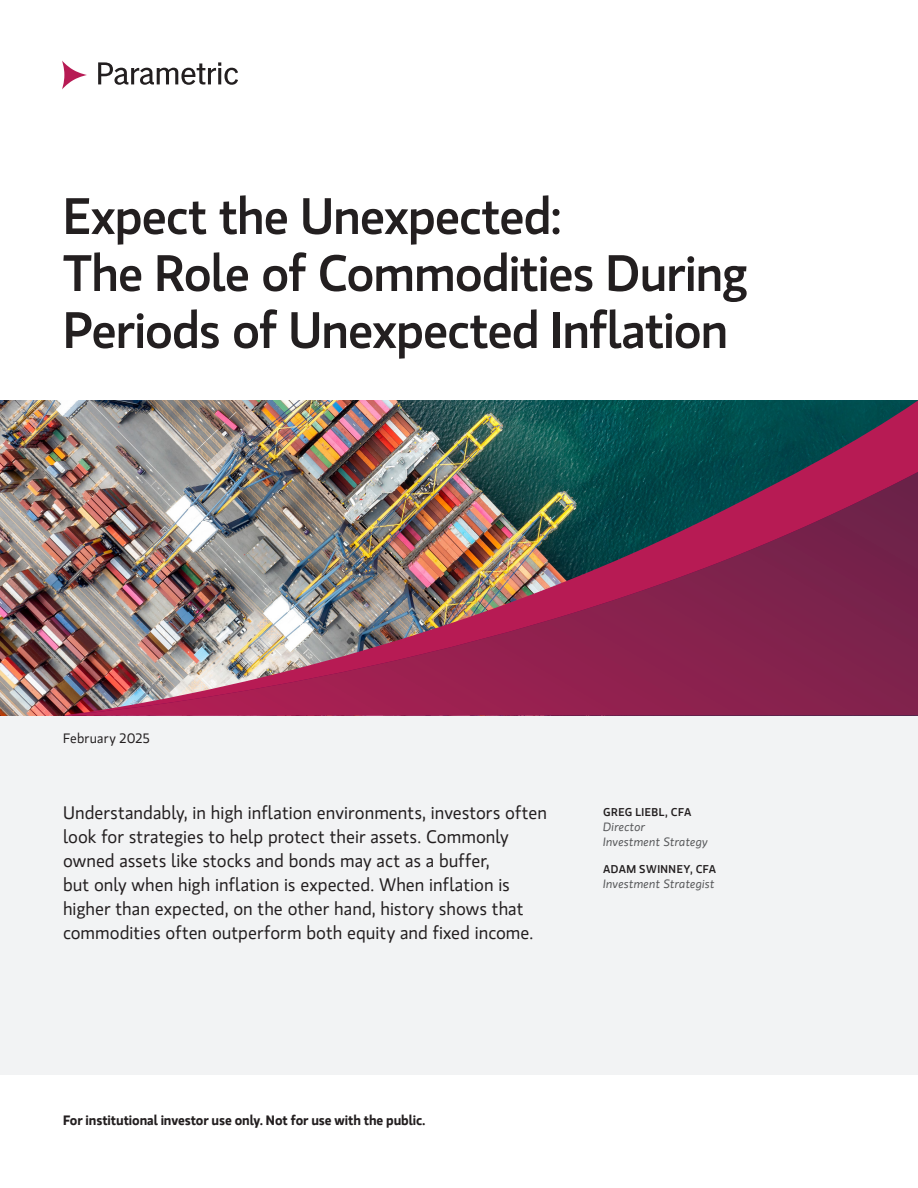
<style>
.page{position:relative;width:918px;height:1188px;background:#fff}
.page>*{position:absolute;margin:0;border:0;box-sizing:border-box;transform-origin:0 0}
.Title__36{font:500 51px/57px "MS Gloriola II Std";letter-spacing:-.025em;color:#231f20}
.Intro__12_Blue{font:18px/24px "MS Gloriola II Std";color:#231f20}
.Distribution_Line{font:700 13.5px "MS Gloriola II Std";letter-spacing:-.01em;color:#231f20}
.t1{font:13.5px "MS Gloriola II Std";letter-spacing:.015em;color:#231f20}
.Author_Title_Dark_Gray{font:italic 12px/15px "MS Gloriola II Std";letter-spacing:.015em;color:#57585a}
.Author_Name{font:500 11.25px "MS Gloriola II Std";letter-spacing:.04em;color:#231f20}
</style>
<div class="page">
<div style="left:0;top:400px;width:918px;height:676px;background:#f2f3f4"></div>
<img style="left:0;top:400px;width:63px;height:316px">
<img style="left:63px;top:400px;width:855px;height:72px">
<img style="left:63px;top:472px;width:855px;height:244px">
<svg style="left:98px;top:62px;width:140px;height:23px"></svg>
<svg style="left:62px;top:61px;width:25px;height:28px"></svg>
<p class="Title__36" style="left:63px;top:186px;width:686px">Expect the Unexpected:<br>The Role of Commodities During<br>Periods of Unexpected Inflation</p>
<p class="t1" style="left:63px;top:729px;width:88px">February 2025</p>
<p class="Intro__12_Blue" style="left:63px;top:800px;width:485px">Understandably, in high inflation environments, investors often look for strategies to help protect their assets. Commonly owned assets like stocks and bonds may act as a buffer,<br>but only when high inflation is expected. When inflation is higher than expected, on the other hand, history shows that commodities often outperform both equity and fixed income.</p>
<p class="Author_Name" style="left:603px;top:804px;width:90px">GREG LIEBL, CFA</p>
<p class="Author_Title_Dark_Gray" style="left:603px;top:819px;width:106px">Director<br>Investment Strategy</p>
<p class="Author_Name" style="left:603px;top:861px;width:115px">ADAM SWINNEY, CFA</p>
<p class="Author_Title_Dark_Gray" style="left:603px;top:876px;width:113px">Investment Strategist</p>
<p class="Distribution_Line" style="left:63px;top:1111px;width:364px">For institutional investor use only. Not for use with the public.</p>
</div>
